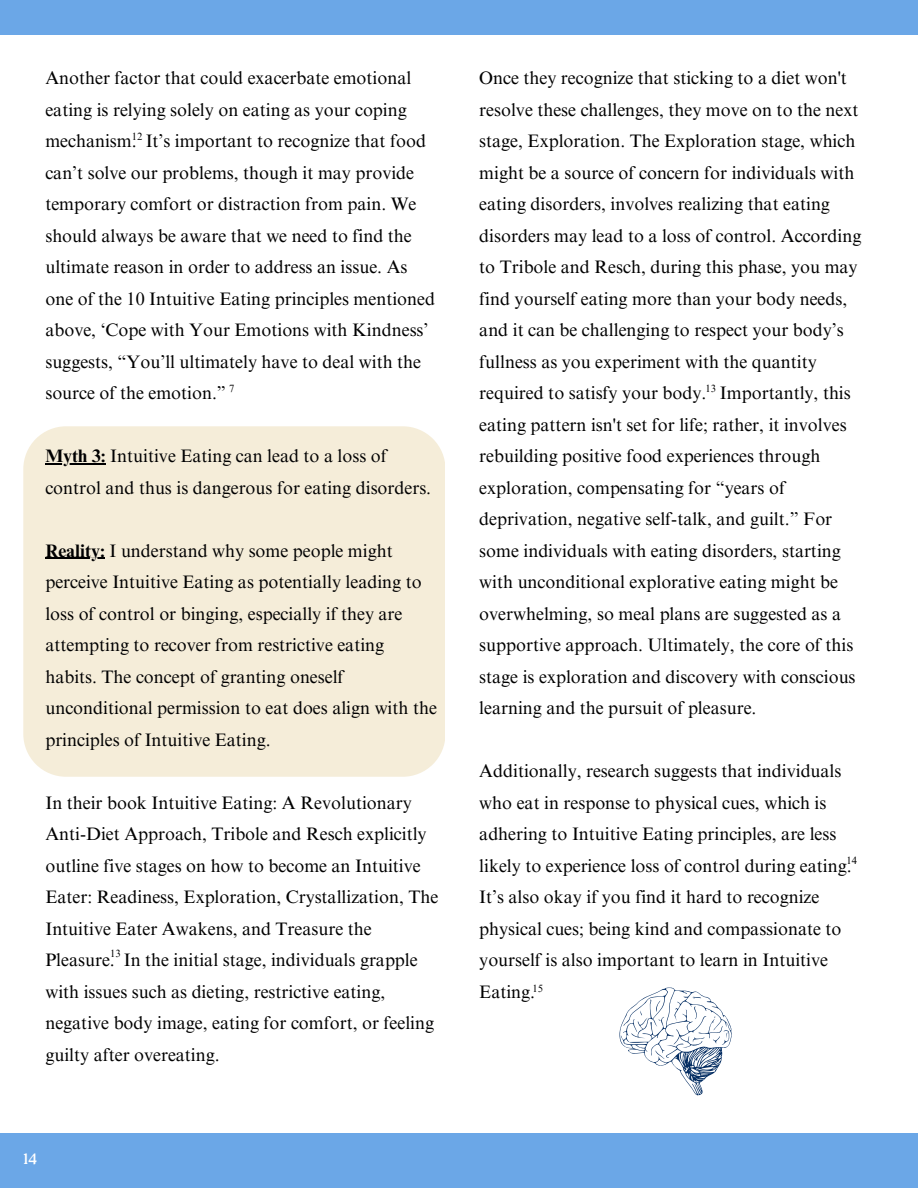
<style>
.page{position:relative;width:918px;height:1188px;background:#fff}
.page>*{position:absolute;margin:0;border:0;box-sizing:border-box;transform-origin:0 0}
.t1{font:18px/31.5px "Times NRMT Pro";color:#000001}
.t2{font:15px "Roca Two";color:#fff}
.t3{font:10.5px "Times NRMT Pro";color:#000}
.s1{font-weight:700}
</style>
<div class="page">
<div style="left:0;top:1134px;width:918px;height:54px;background:#6ba7e7"></div>
<div style="left:0;top:0;width:918px;height:35px;background:#6ba7e7"></div>
<svg style="left:620px;top:987px;width:112px;height:109px"></svg>
<div style="left:23px;top:426px;width:422px;height:351px;background:#f5edd9"></div>
<hr style="left:45px;top:463px;width:61px;height:1px;background:#000001">
<hr style="left:45px;top:558px;width:60px;height:1px;background:#000001">
<p class="t1" style="left:45px;top:64px;width:391px">Another factor that could exacerbate emotional eating is relying solely on eating as your coping mechanism. It’s important to recognize that food can’t solve our problems, though it may provide temporary comfort or distraction from pain. We should always be aware that we need to find the ultimate reason in order to address an issue. As one of the 10 Intuitive Eating principles mentioned above, ‘Cope with Your Emotions with Kindness’ suggests, “You’ll ultimately have to deal with the source of the emotion.”</p>
<p class="t3" style="left:132px;top:133px;width:12px">12</p>
<p class="t3" style="left:229px;top:384px;width:7px">7</p>
<p class="t1" style="left:45px;top:442px;width:387px"><span class="s1">Myth 3:</span> Intuitive Eating can lead to a loss of control and thus is dangerous for eating disorders.</p>
<p class="t1" style="left:45px;top:537px;width:393px"><span class="s1">Reality:</span> I understand why some people might perceive Intuitive Eating as potentially leading to loss of control or binging, especially if they are attempting to recover from restrictive eating habits. The concept of granting oneself unconditional permission to eat does align with the principles of Intuitive Eating.</p>
<p class="t1" style="left:45px;top:789px;width:395px">In their book Intuitive Eating: A Revolutionary Anti-Diet Approach, Tribole and Resch explicitly outline five stages on how to become an Intuitive Eater: Readiness, Exploration, Crystallization, The Intuitive Eater Awakens, and Treasure the Pleasure. In the initial stage, individuals grapple with issues such as dieting, restrictive eating, negative body image, eating for comfort, or feeling guilty after overeating.</p>
<p class="t3" style="left:110px;top:949px;width:12px">13</p>
<p class="t2" style="left:23px;top:1150px;width:15px">14</p>
<p class="t1" style="left:479px;top:64px;width:384px">Once they recognize that sticking to a diet won't resolve these challenges, they move on to the next stage, Exploration. The Exploration stage, which might be a source of concern for individuals with eating disorders, involves realizing that eating disorders may lead to a loss of control. According to Tribole and Resch, during this phase, you may find yourself eating more than your body needs, and it can be challenging to respect your body’s fullness as you experiment with the quantity required to satisfy your body. Importantly, this eating pattern isn't set for life; rather, it involves rebuilding positive food experiences through exploration, compensating for “years of deprivation, negative self-talk, and guilt.” For some individuals with eating disorders, starting with unconditional explorative eating might be overwhelming, so meal plans are suggested as a supportive approach. Ultimately, the core of this stage is exploration and discovery with conscious learning and the pursuit of pleasure.</p>
<p class="t3" style="left:706px;top:384px;width:12px">13</p>
<p class="t1" style="left:479px;top:757px;width:374px">Additionally, research suggests that individuals who eat in response to physical cues, which is adhering to Intuitive Eating principles, are less likely to experience loss of control during eating.<br>It’s also okay if you find it hard to recognize physical cues; being kind and compassionate to yourself is also important to learn in Intuitive Eating.</p>
<p class="t3" style="left:847px;top:857px;width:12px">14</p>
<p class="t3" style="left:533px;top:985px;width:12px">15</p>
</div>
